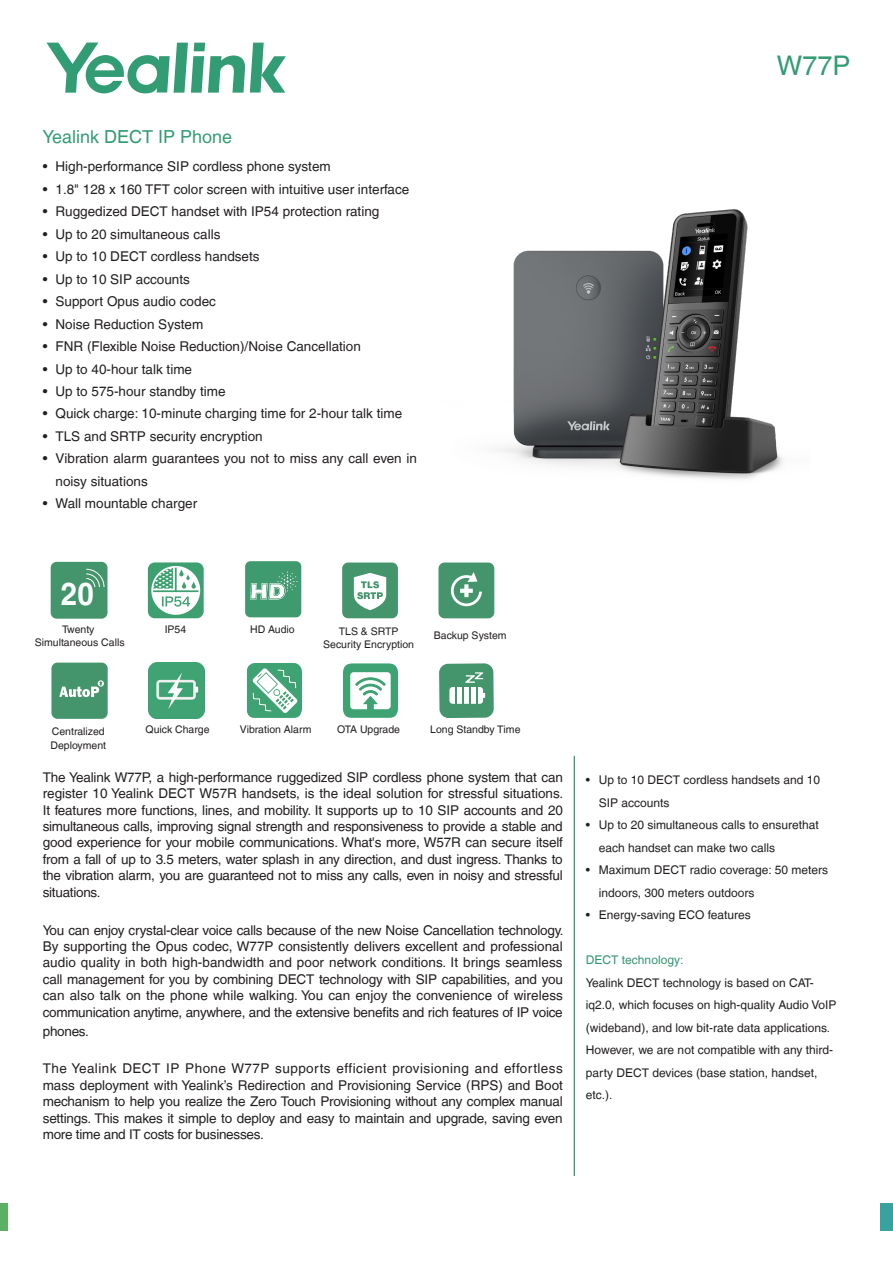
<style>
.page{position:relative;width:893px;height:1263px;background:#fff}
.page>*{position:absolute;margin:0;border:0;box-sizing:border-box;transform-origin:0 0}
.t1{font:700 31.65px "Helvetica LT";color:#fff;scale:.93 1}
.机型名{font:27px "Helvetica LT";color:#349c74}
.h-机型介绍{font:18px "Helvetica LT";color:#349c74}
.p-key_feature{font:13.5px/16.5px "Helvetica LT";color:#231f20;text-align:justify}
.机型介绍{font:12px/22.5px "Helvetica LT";color:#231f20}
.机型介绍-2{font:12px "Helvetica LT";color:#329670}
.p-图标{font:10.5px/13.6px "Helvetica LT";color:#231f20}
.机型介绍-3{font:10.5px "Helvetica LT";color:#231f20}
</style>
<div class="page">
<svg style="left:46px;top:43px;width:240px;height:50px"></svg>
<svg style="left:0;top:1203px;width:893px;height:27px"></svg>
<div style="left:51px;top:562px;width:56px;height:57px;background:#45956c;border-radius:6px"></div>
<svg style="left:86px;top:568px;width:19px;height:19px"></svg>
<div style="left:342px;top:562px;width:56px;height:56px;background:#45956c;border-radius:6px"></div>
<svg style="left:354px;top:573px;width:32px;height:37px"></svg>
<div style="left:438px;top:562px;width:56px;height:56px;background:#45956c;border-radius:6px"></div>
<svg style="left:451px;top:572px;width:31px;height:34px"></svg>
<div style="left:51px;top:663px;width:57px;height:56px;background:#45956c;border-radius:6px"></div>
<svg style="left:59px;top:681px;width:44px;height:16px"></svg>
<svg style="left:247px;top:664px;width:54px;height:54px"></svg>
<svg style="left:148px;top:562px;width:56px;height:56px"></svg>
<img style="left:148px;top:663px;width:57px;height:56px">
<svg style="left:343px;top:664px;width:54px;height:54px"></svg>
<div style="left:245px;top:561px;width:56px;height:56px;background:#409a6f;border-radius:5px"></div>
<svg style="left:250px;top:572px;width:47px;height:27px"></svg>
<div style="left:439px;top:663px;width:55px;height:55px;background:#45956c;border-radius:9px"></div>
<div style="left:449px;top:687px;width:34px;height:17px;background:#fff;border-radius:3px"></div>
<svg style="left:455px;top:687px;width:1px;height:17px"></svg>
<svg style="left:462px;top:672px;width:23px;height:32px"></svg>
<hr style="left:574px;top:756px;width:1px;height:440px;background:#007852">
<img style="left:496px;top:209px;width:287px;height:270px">
<div style="left:9px;top:1177px;width:871px;height:57px;background:#fff"></div>
<p class="h-机型介绍" style="left:43px;top:126px;width:191px">Yealink DECT IP Phone</p>
<p class="p-key_feature" style="left:43px;top:158px;width:290px">• High-performance SIP cordless phone system</p>
<p class="p-key_feature" style="left:43px;top:181px;width:368px">• 1.8" 128 x 160 TFT color screen with intuitive user interface</p>
<p class="p-key_feature" style="left:43px;top:203px;width:338px">• Ruggedized DECT handset with IP54 protection rating</p>
<p class="p-key_feature" style="left:43px;top:226px;width:179px">• Up to 20 simultaneous calls</p>
<p class="p-key_feature" style="left:43px;top:248px;width:218px">• Up to 10 DECT cordless handsets</p>
<p class="p-key_feature" style="left:43px;top:271px;width:149px">• Up to 10 SIP accounts</p>
<p class="p-key_feature" style="left:43px;top:293px;width:175px">• Support Opus audio codec</p>
<p class="p-key_feature" style="left:43px;top:316px;width:162px">• Noise Reduction System</p>
<p class="p-key_feature" style="left:43px;top:338px;width:320px">• FNR (Flexible Noise Reduction)/Noise Cancellation</p>
<p class="p-key_feature" style="left:43px;top:360px;width:151px">• Up to 40-hour talk time</p>
<p class="p-key_feature" style="left:43px;top:383px;width:184px">• Up to 575-hour standby time</p>
<p class="p-key_feature" style="left:43px;top:405px;width:361px">• Quick charge: 10-minute charging time for 2-hour talk time</p>
<p class="p-key_feature" style="left:43px;top:428px;width:222px">• TLS and SRTP security encryption</p>
<p class="p-key_feature" style="left:56px;top:447px;width:363px;line-height:22.5px;text-indent:-13px">• Vibration alarm guarantees you not to miss any call even in noisy situations</p>
<p class="p-key_feature" style="left:43px;top:495px;width:156px">• Wall mountable charger</p>
<p class="t1" style="left:61px;top:574px;width:37px">20</p>
<p class="p-图标" style="left:62px;top:622px;width:34px">Twenty</p>
<p class="p-图标" style="left:35px;top:636px;width:91px">Simultaneous Calls</p>
<p class="p-图标" style="left:165px;top:622px;width:23px">IP54</p>
<p class="p-图标" style="left:250px;top:622px;width:46px">HD Audio</p>
<p class="p-图标" style="left:339px;top:624px;width:61px">TLS &amp; SRTP</p>
<p class="p-图标" style="left:323px;top:638px;width:92px">Security Encryption</p>
<p class="p-图标" style="left:434px;top:628px;width:74px">Backup System</p>
<p class="机型名" style="left:777px;top:50px;width:75px">W77P</p>
<p class="p-图标" style="left:146px;top:722px;width:65px">Quick Charge</p>
<p class="p-图标" style="left:240px;top:722px;width:73px">Vibration Alarm</p>
<p class="p-图标" style="left:337px;top:722px;width:64px">OTA Upgrade</p>
<p class="机型介绍-3" style="left:430px;top:723px;width:92px">Long Standby Time</p>
<p class="p-图标" style="left:50px;top:724px;width:57px">Centralized<br>Deployment</p>
<p class="p-key_feature" style="left:43px;top:769px;width:522px">The Yealink W77P, a high-performance ruggedized SIP cordless phone system that can register 10 Yealink DECT W57R handsets, is the ideal solution for stressful situations.<br>It features more functions, lines, and mobility. It supports up to 10 SIP accounts and 20 simultaneous calls, improving signal strength and responsiveness to provide a stable and good experience for your mobile communications. What's more, W57R can secure itself from a fall of up to 3.5 meters, water splash in any direction, and dust ingress. Thanks to the vibration alarm, you are guaranteed not to miss any calls, even in noisy and stressful situations.</p>
<p class="p-key_feature" style="left:43px;top:921px;width:522px">You can enjoy crystal-clear voice calls because of the new Noise Cancellation technology.<br>By supporting the Opus codec, W77P consistently delivers excellent and professional audio quality in both high-bandwidth and poor network conditions. It brings seamless call management for you by combining DECT technology with SIP capabilities, and you can also talk on the phone while walking. You can enjoy the convenience of wireless communication anytime, anywhere, and the extensive benefits and rich features of IP voice</p>
<p class="p-key_feature" style="left:43px;top:1022px;width:48px">phones.</p>
<p class="p-key_feature" style="left:43px;top:1060px;width:522px">The Yealink DECT IP Phone W77P supports efficient provisioning and effortless mass deployment with Yealink’s Redirection and Provisioning Service (RPS) and Boot mechanism to help you realize the Zero Touch Provisioning without any complex manual settings. This makes it simple to deploy and easy to maintain and upgrade, saving even more time and IT costs for businesses.</p>
<p class="机型介绍" style="left:599px;top:769px;width:223px;text-indent:-13px">• Up to 10 DECT cordless handsets and 10<br>SIP accounts</p>
<p class="机型介绍" style="left:599px;top:814px;width:221px;text-indent:-13px">• Up to 20 simultaneous calls to ensurethat each handset can make two calls</p>
<p class="机型介绍" style="left:599px;top:859px;width:231px;text-indent:-13px">• Maximum DECT radio coverage: 50 meters indoors, 300 meters outdoors</p>
<p class="机型介绍" style="left:586px;top:904px;width:166px">• Energy-saving ECO features</p>
<p class="机型介绍-2" style="left:586px;top:953px;width:99px">DECT technology:</p>
<p class="机型介绍" style="left:586px;top:971px;width:252px">Yealink DECT technology is based on CAT&shy;iq2.0, which focuses on high-quality Audio VoIP (wideband), and low bit-rate data applications.<br>However, we are not compatible with any third&shy;party DECT devices (base station, handset, etc.).</p>
</div>
